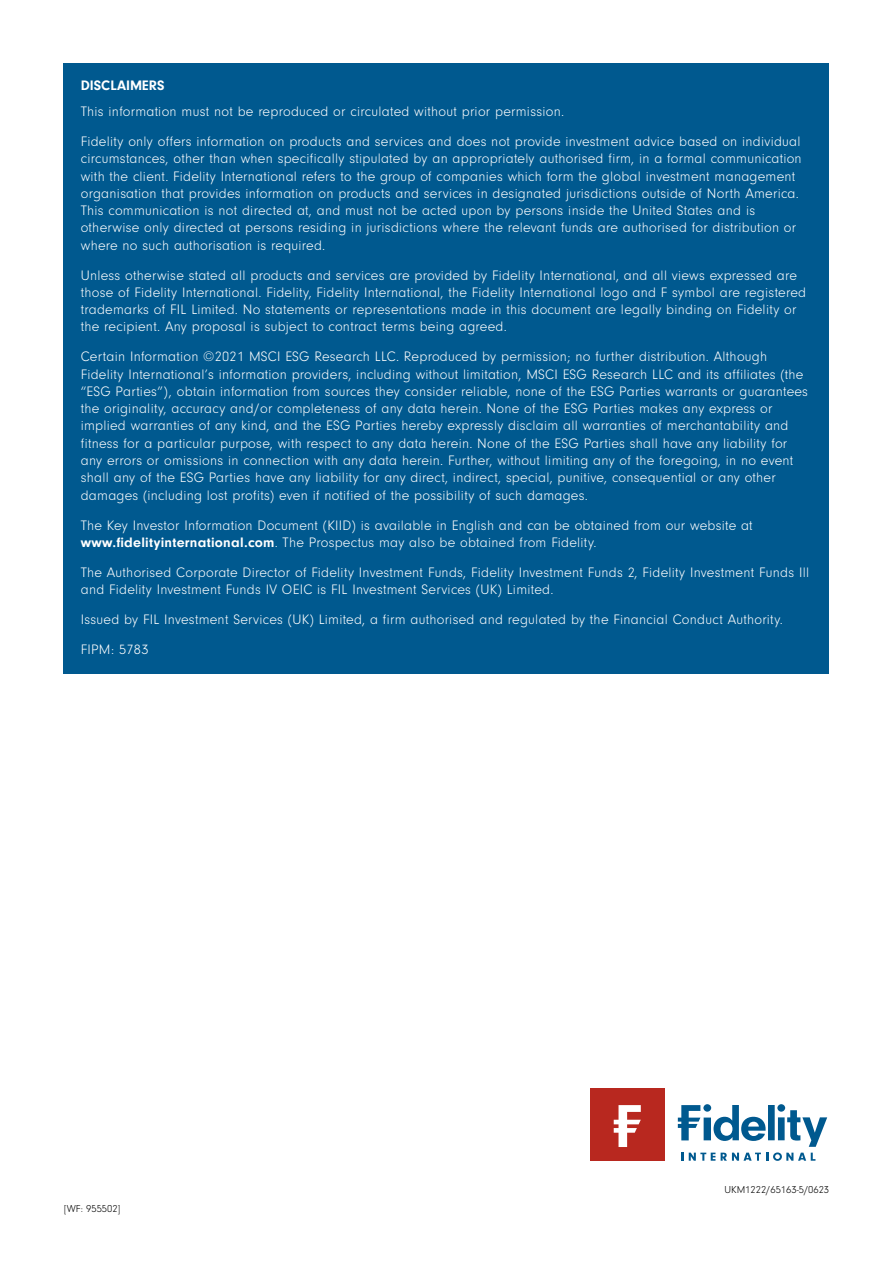
<style>
.page{position:relative;width:893px;height:1263px;background:#fff}
.page>*{position:absolute;margin:0;border:0;box-sizing:border-box;transform-origin:0 0}
.t1{font:300 14.25px/17.2px "Neuzeit Gro";letter-spacing:.02em;color:#fff}
.t2{font:700 14.25px "Neuzeit Gro";color:#fff}
.t3{font:300 10.5px "Neuzeit Gro";color:#000}
.s1{font-weight:700}
</style>
<div class="page">
<div style="left:64px;top:64px;width:765px;height:610px;background:#00598f"></div>
<div style="left:590px;top:1089px;width:75px;height:72px;background:#b8281f"></div>
<svg style="left:614px;top:1105px;width:27px;height:42px"></svg>
<svg style="left:678px;top:1104px;width:149px;height:57px"></svg>
<p class="t2" style="left:81px;top:78px;width:85px">DISCLAIMERS</p>
<p class="t1" style="left:81px;top:97px;width:721px;line-height:30px">This information must not be reproduced or circulated without prior permission.<br>Fidelity only offers information on products and services and does not provide investment advice based on individual</p>
<p class="t1" style="left:81px;top:150px;width:722px">circumstances, other than when specifically stipulated by an appropriately authorised firm, in a formal communication with the client. Fidelity International refers to the group of companies which form the global investment management organisation that provides information on products and services in designated jurisdictions outside of North America.<br>This communication is not directed at, and must not be acted upon by persons inside the United States and is otherwise only directed at persons residing in jurisdictions where the relevant funds are authorised for distribution or where no such authorisation is required.</p>
<p class="t1" style="left:81px;top:267px;width:727px">Unless otherwise stated all products and services are provided by Fidelity International, and all views expressed are those of Fidelity International. Fidelity, Fidelity International, the Fidelity International logo and F symbol are registered trademarks of FIL Limited. No statements or representations made in this document are legally binding on Fidelity or the recipient. Any proposal is subject to contract terms being agreed.</p>
<p class="t1" style="left:81px;top:348px;width:729px">Certain Information ©2021 MSCI ESG Research LLC. Reproduced by permission; no further distribution. Although Fidelity International’s information providers, including without limitation, MSCI ESG Research LLC and its affiliates (the “ESG Parties”), obtain information from sources they consider reliable, none of the ESG Parties warrants or guarantees the originality, accuracy and/or completeness of any data herein. None of the ESG Parties makes any express or implied warranties of any kind, and the ESG Parties hereby expressly disclaim all warranties of merchantability and fitness for a particular purpose, with respect to any data herein. None of the ESG Parties shall have any liability for any errors or omissions in connection with any data herein. Further, without limiting any of the foregoing, in no event shall any of the ESG Parties have any liability for any direct, indirect, special, punitive, consequential or any other damages (including lost profits) even if notified of the possibility of such damages.</p>
<p class="t1" style="left:81px;top:516px;width:673px">The Key Investor Information Document (KIID) is available in English and can be obtained from our website at <span class="s1">www.fidelityinternational.com</span>. The Prospectus may also be obtained from Fidelity.</p>
<p class="t1" style="left:81px;top:564px;width:730px">The Authorised Corporate Director of Fidelity Investment Funds, Fidelity Investment Funds 2, Fidelity Investment Funds Ill and Fidelity Investment Funds IV OEIC is FIL Investment Services (UK) Limited.</p>
<p class="t1" style="left:81px;top:605px;width:704px;line-height:30px">Issued by FIL Investment Services (UK) Limited, a firm authorised and regulated by the Financial Conduct Authority.<br>FIPM: 5783</p>
<p class="t3" style="left:64px;top:1203px;width:58px">[WF: 955502]</p>
<p class="t3" style="left:724px;top:1184px;width:106px">UKM1222/65163-5/0623</p>
</div>
